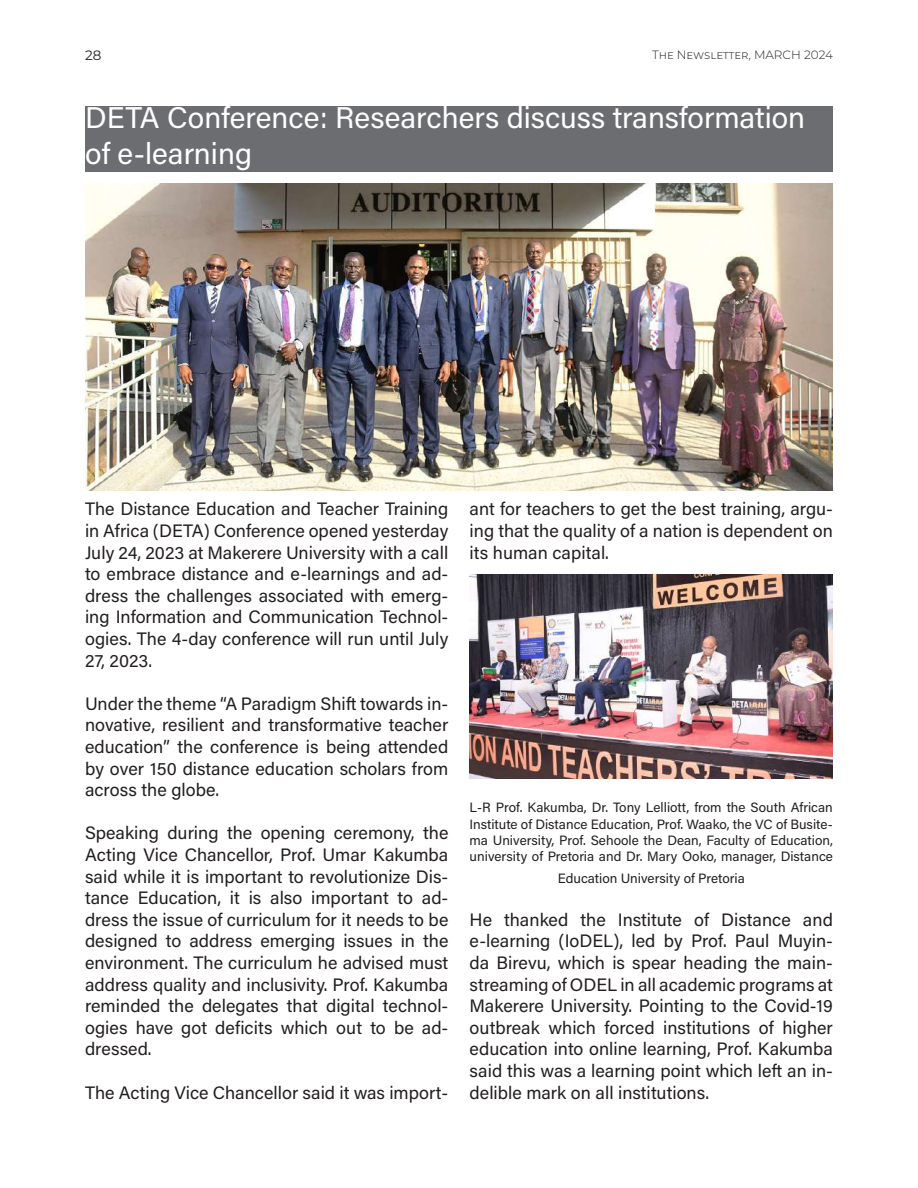
<style>
.page{position:relative;width:918px;height:1188px;background:#fff}
.page>*{position:absolute;margin:0;border:0;box-sizing:border-box;transform-origin:0 0}
.t1{font:30px/36px "Acumin Variable Concept";color:#fff}
.t2{font:18px/21.6px "Acumin Variable Concept";color:#231f20;text-align:justify}
.t3{font:13.5px/16.2px "Acumin Variable Concept";color:#231f20;text-align:justify}
.t4{font:13.5px "Montserrat";color:#231f20}
.t5{font:300 12px "Montserrat";color:#231f20}
</style>
<div class="page">
<div style="left:85px;top:106px;width:748px;height:66px;background:#6c6d70"></div>
<img style="left:85px;top:183px;width:748px;height:308px">
<img style="left:470px;top:574px;width:363px;height:205px">
<p class="t4" style="left:85px;top:46px;width:18px">28</p>
<p class="t5" style="left:652px;top:47px;width:182px">The Newsletter, MARCH 2024</p>
<h1 class="t1" style="left:85px;top:99px;width:722px">DETA Conference: Researchers discuss transformation of e-learning</h1>
<p class="t2" style="left:85px;top:498px;width:365px">The Distance Education and Teacher Training in Africa (DETA) Conference opened yesterday July 24, 2023 at Makerere University with a call to embrace distance and e-learnings and ad&shy;dress the challenges associated with emerg&shy;ing Information and Communication Technol&shy;ogies. The 4-day conference will run until July 27, 2023.</p>
<p class="t2" style="left:85px;top:692px;width:365px">Under the theme “A Paradigm Shift towards in&shy;novative, resilient and transformative teacher education” the conference is being attended by over 150 distance education scholars from across the globe.</p>
<p class="t2" style="left:85px;top:822px;width:365px">Speaking during the opening ceremony, the Acting Vice Chancellor, Prof. Umar Kakumba said while it is important to revolutionize Dis&shy;tance Education, it is also important to ad&shy;dress the issue of curriculum for it needs to be designed to address emerging issues in the environment. The curriculum he advised must address quality and inclusivity. Prof. Kakumba reminded the delegates that digital technol&shy;ogies have got deficits which out to be ad&shy;dressed.</p>
<p class="t2" style="left:85px;top:1081px;width:365px">The Acting Vice Chancellor said it was import-</p>
<p class="t2" style="left:470px;top:498px;width:365px">ant for teachers to get the best training, argu&shy;ing that the quality of a nation is dependent on its human capital.</p>
<p class="t3" style="left:470px;top:799px;width:365px">L-R Prof. Kakumba, Dr. Tony Lelliott, from the South African Institute of Distance Education, Prof. Waako, the VC of Busite&shy;ma University, Prof. Sehoole the Dean, Faculty of Education, university of Pretoria and Dr. Mary Ooko, manager, Distance</p>
<p class="t3" style="left:558px;top:869px;width:189px">Education University of Pretoria</p>
<p class="t2" style="left:470px;top:908px;width:365px">He thanked the Institute of Distance and e-learning (IoDEL), led by Prof. Paul Muyin&shy;da Birevu, which is spear heading the main&shy;streaming of ODEL in all academic programs at Makerere University. Pointing to the Covid-19 outbreak which forced institutions of higher education into online learning, Prof. Kakumba said this was a learning point which left an in&shy;delible mark on all institutions.</p>
</div>
